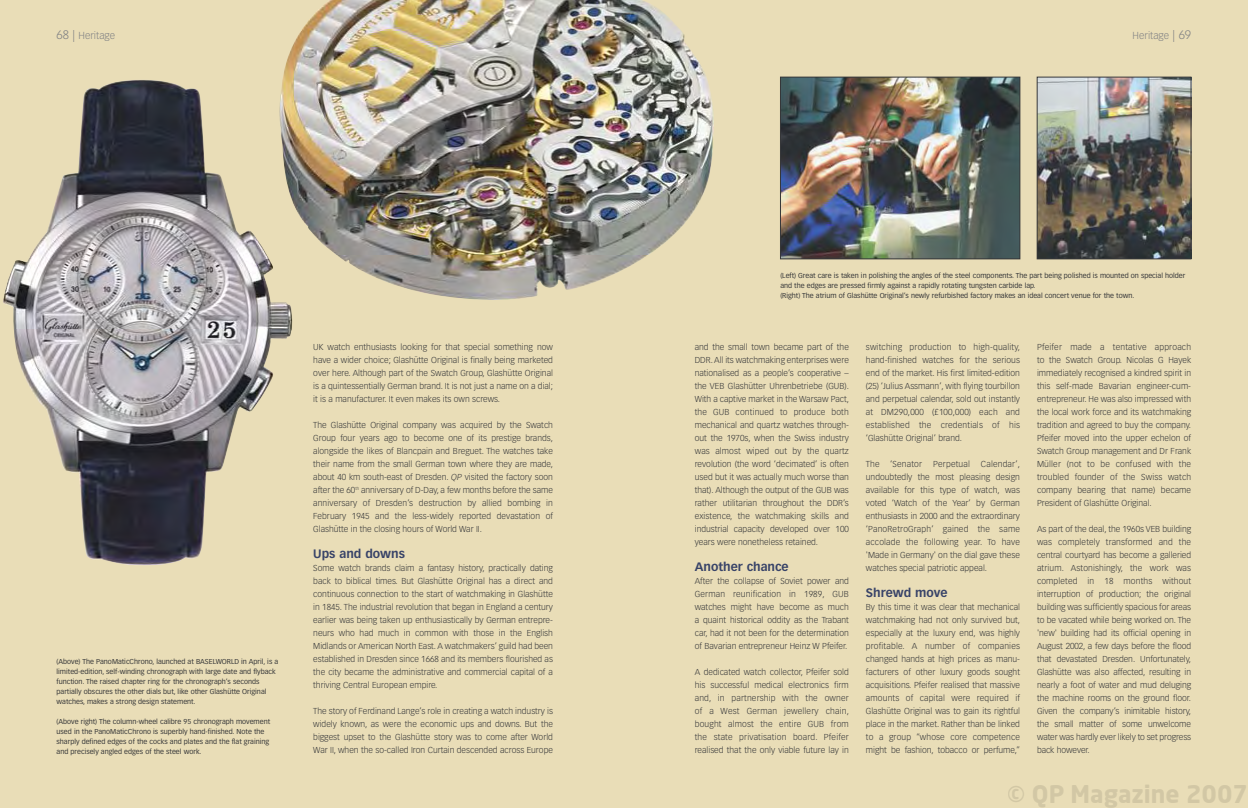
<style>
.page{position:relative;width:1248px;height:808px;background:#fff}
.page>*{position:absolute;margin:0;border:0;box-sizing:border-box;transform-origin:0 0}
.t1{font:700 24px "Neo Sans";color:rgb(0 0 0/.1)}
.t2{font:700 12px "Vectora LH";color:#384368}
.t3{font:300 10px "Vectora LH";color:#818284}
.t4{font:300 8.5px/13px "Vectora LH";color:#363739;text-align:justify}
.t5{font:300 8.5px "Vectora LH";letter-spacing:.02em;color:#363739}
.t6{font:7px/10px "Vectora LH";color:#363739}
.s1{font-size:12px}
.s2{font-style:italic}
</style>
<div class="page">
<div style="left:0;top:0;width:1247px;height:808px;background:#e9ddb7"></div>
<img style="left:782px;top:79px;width:235px;height:178px">
<div style="left:780px;top:77px;width:239px;height:182px;border:1px solid #363739"></div>
<img style="left:1038px;top:79px;width:150px;height:178px">
<div style="left:1036px;top:77px;width:154px;height:182px;border:1px solid #363739"></div>
<img style="left:3px;top:80px;width:289px;height:486px">
<img style="left:279px;top:0;width:435px;height:300px">
<p class="t3" style="left:57px;top:32px;width:60px"><span class="s1">68 |</span> Heritage</p>
<p class="t6" style="left:57px;top:657px;width:223px">(Above) The PanoMaticChrono, launched at BASELWORLD in April, is a limited-edition, self-winding chronograph with large date and flyback function. The raised chapter ring for the chronograph’s seconds partially obscures the other dials but, like other Glashütte Original watches, makes a strong design statement.</p>
<p class="t6" style="left:57px;top:717px;width:215px">(Above right) The column-wheel calibre 95 chronograph movement used in the PanoMaticChrono is superbly hand-finished. Note the sharply defined edges of the cocks and plates and the flat graining and precisely angled edges of the steel work.</p>
<p class="t4" style="left:313px;top:341px;width:241px">UK watch enthusiasts looking for that special something now have a wider choice; Glashütte Original is finally being marketed over here. Although part of the Swatch Group, Glashütte Original is a quintessentially German brand. It is not just a name on a dial; it is a manufacturer. It even makes its own screws.</p>
<p class="t4" style="left:313px;top:419px;width:241px">The Glashütte Original company was acquired by the Swatch Group four years ago to become one of its prestige brands, alongside the likes of Blancpain and Breguet. The watches take their name from the small German town where they are made, about 40 km south-east of Dresden. <span class="s2">QP</span> visited the factory soon after the 60<sup>th</sup> anniversary of D-Day, a few months before the same anniversary of Dresden’s destruction by allied bombing in February 1945 and the less-widely reported devastation of Glashütte in the closing hours of World War II.</p>
<h2 class="t2" style="left:313px;top:549px;width:93px">Ups and downs</h2>
<p class="t4" style="left:313px;top:562px;width:241px">Some watch brands claim a fantasy history, practically dating back to biblical times. But Glashütte Original has a direct and continuous connection to the start of watchmaking in Glashütte in 1845. The industrial revolution that began in England a century earlier was being taken up enthusiastically by German entrepre&shy;neurs who had much in common with those in the English Midlands or American North East. A watchmakers’ guild had been established in Dresden since 1668 and its members flourished as the city became the administrative and commercial capital of a thriving Central European empire.</p>
<p class="t4" style="left:313px;top:705px;width:241px">The story of Ferdinand Lange’s role in creating a watch industry is widely known, as were the economic ups and downs. But the biggest upset to the Glashütte story was to come after World War II, when the so-called Iron Curtain descended across Europe</p>
<p class="t3" style="left:1132px;top:32px;width:60px">Heritage <span class="s1">| 69</span></p>
<p class="t6" style="left:780px;top:271px;width:406px">(Left) Great care is taken in polishing the angles of the steel components. The part being polished is mounted on special holder and the edges are pressed firmly against a rapidly rotating tungsten carbide lap.<br>(Right) The atrium of Glashütte Original’s newly refurbished factory makes an ideal concert venue for the town.</p>
<p class="t4" style="left:694px;top:341px;width:156px">and the small town became part of the DDR. All its watchmaking enterprises were nationalised as a people’s cooperative – the VEB Glashütter Uhrenbetriebe (GUB).<br>With a captive market in the Warsaw Pact, the GUB continued to produce both mechanical and quartz watches through&shy;out the 1970s, when the Swiss industry was almost wiped out by the quartz revolution (the word ‘decimated’ is often used but it was actually much worse than that). Although the output of the GUB was rather utilitarian throughout the DDR’s existence, the watchmaking skills and industrial capacity developed over 100 years were nonetheless retained.</p>
<h2 class="t2" style="left:694px;top:562px;width:95px">Another chance</h2>
<p class="t4" style="left:694px;top:575px;width:156px">After the collapse of Soviet power and German reunification in 1989, GUB watches might have become as much a quaint historical oddity as the Trabant car, had it not been for the determination of Bavarian entrepreneur Heinz W Pfeifer.</p>
<p class="t4" style="left:694px;top:666px;width:156px">A dedicated watch collector, Pfeifer sold his successful medical electronics firm and, in partnership with the owner of a West German jewellery chain, bought almost the entire GUB from the state privatisation board. Pfeifer realised that the only viable future lay in</p>
<p class="t4" style="left:865px;top:341px;width:156px">switching production to high-quality, hand-finished watches for the serious end of the market. His first limited-edition (25) ‘Julius Assmann’, with flying tourbillon and perpetual calendar, sold out instantly at DM290,000 (£100,000) each and established the credentials of his ‘Glashütte Original’ brand.</p>
<p class="t5" style="left:865px;top:460px;width:58px">The ‘Senator</p>
<p class="t5" style="left:933px;top:460px;width:38px">Perpetual</p>
<p class="t4" style="left:865px;top:458px;width:156px;text-indent:115px">Calendar’, undoubtedly the most pleasing design available for this type of watch, was voted ‘Watch of the Year’ by German enthusiasts in 2000 and the extraordinary ‘PanoRetroGraph’ gained the same accolade the following year. To have 'Made in Germany' on the dial gave these watches special patriotic appeal.</p>
<h2 class="t2" style="left:865px;top:588px;width:83px">Shrewd move</h2>
<p class="t4" style="left:865px;top:601px;width:156px">By this time it was clear that mechanical watchmaking had not only survived but, especially at the luxury end, was highly profitable. A number of companies changed hands at high prices as manu&shy;facturers of other luxury goods sought acquisitions. Pfeifer realised that massive amounts of capital were required if Glashütte Original was to gain its rightful place in the market. Rather than be linked to a group “whose core competence might be fashion, tobacco or perfume,”</p>
<p class="t4" style="left:1036px;top:341px;width:156px">Pfeifer made a tentative approach to the Swatch Group. Nicolas G Hayek immediately recognised a kindred spirit in this self-made Bavarian engineer-cum&shy;entrepreneur. He was also impressed with the local work force and its watchmaking tradition and agreed to buy the company.<br>Pfeifer moved into the upper echelon of Swatch Group management and Dr Frank Müller (not to be confused with the troubled founder of the Swiss watch company bearing that name) became President of Glashütte Original.</p>
<p class="t4" style="left:1036px;top:523px;width:156px">As part of the deal, the 1960s VEB building was completely transformed and the central courtyard has become a galleried atrium. Astonishingly, the work was completed in 18 months without interruption of production; the original building was sufficiently spacious for areas to be vacated while being worked on. The 'new' building had its official opening in August 2002, a few days before the flood that devastated Dresden. Unfortunately, Glashütte was also affected, resulting in nearly a foot of water and mud deluging the machine rooms on the ground floor.<br>Given the company’s inimitable history, the small matter of some unwelcome water was hardly ever likely to set progress back however.</p>
<h1 class="t1" style="left:1007px;top:778px;width:242px">© QP Magazine 2007</h1>
</div>
